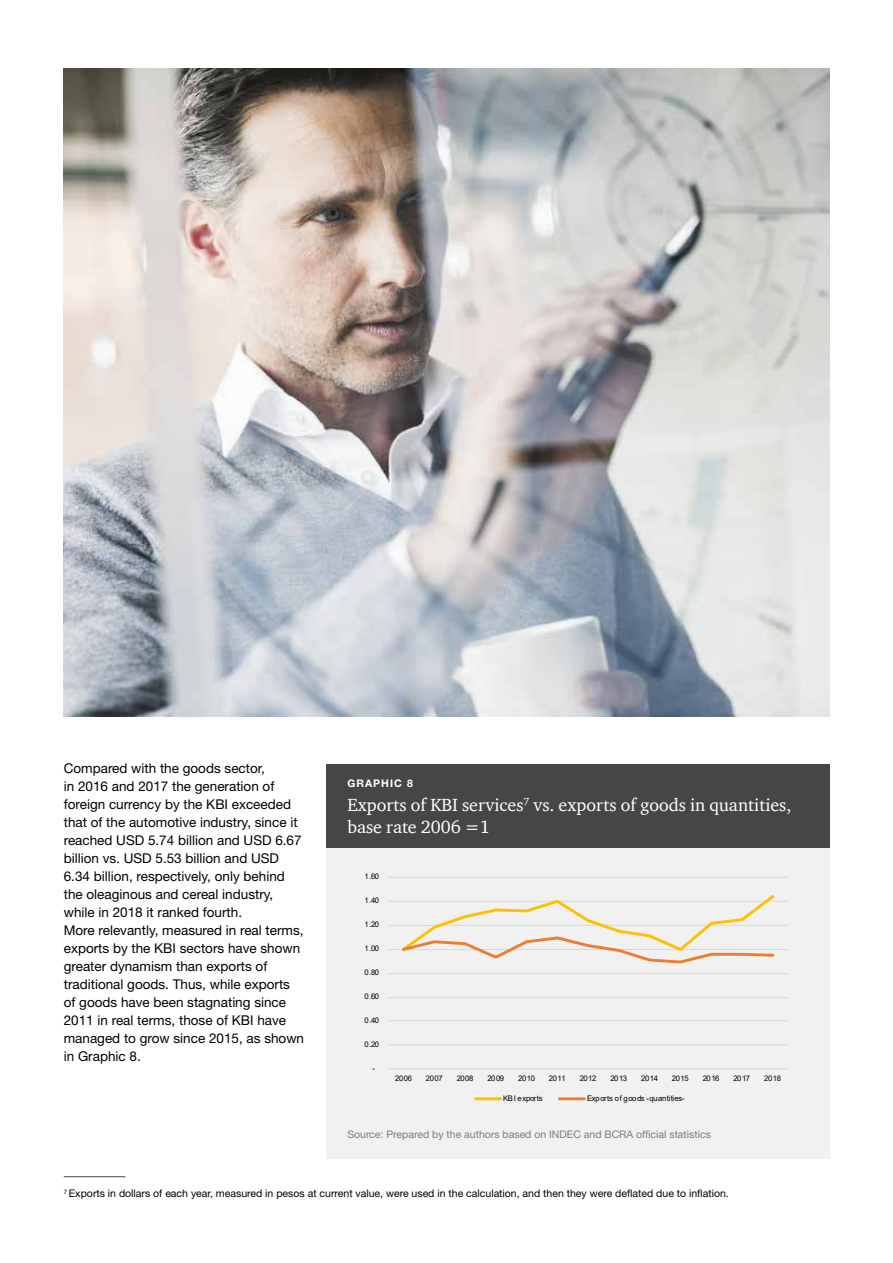
<style>
.page{position:relative;width:893px;height:1263px;background:#fff}
.page>*{position:absolute;margin:0;border:0;box-sizing:border-box;transform-origin:0 0}
.t1{font:18px/21.6px "ITC Charter Com";color:#fff}
.t2{font:13.5px/18px "Helvetica Neue LT Std";color:#000}
.t3{font:10.5px "Helvetica Neue LT Std";color:#000}
.t4{font:10.5px "Helvetica Neue LT Std";color:#7d7d7d}
.t5{font:700 10.5px "Helvetica Neue LT Std";letter-spacing:.1em;color:#fff}
.t6{font:7.65px "Arial";letter-spacing:-.055em;color:#000}
.t7{font:7.65px "Arial";letter-spacing:-.015em;color:#000}
</style>
<div class="page">
<div style="left:326px;top:764px;width:503px;height:84px;background:#464646"></div>
<div style="left:326px;top:848px;width:503px;height:311px;background:#f1f1f2"></div>
<img style="left:64px;top:69px;width:765px;height:647px">
<hr style="left:64px;top:1176px;width:61px;height:1px;background:#464646">
<hr style="left:388px;top:1044px;width:400px;height:1px;background:#d9d9d9">
<hr style="left:388px;top:1020px;width:400px;height:1px;background:#d9d9d9">
<hr style="left:388px;top:997px;width:400px;height:1px;background:#d9d9d9">
<hr style="left:388px;top:973px;width:400px;height:1px;background:#d9d9d9">
<hr style="left:388px;top:949px;width:400px;height:1px;background:#d9d9d9">
<hr style="left:388px;top:925px;width:400px;height:1px;background:#d9d9d9">
<hr style="left:388px;top:901px;width:400px;height:1px;background:#d9d9d9">
<hr style="left:388px;top:877px;width:400px;height:1px;background:#d9d9d9">
<hr style="left:388px;top:1068px;width:400px;height:1px;background:#d9d9d9">
<svg style="left:402px;top:895px;width:373px;height:69px"></svg>
<hr style="left:476px;top:1097px;width:25px;height:3px;background:#ffc000">
<hr style="left:559px;top:1097px;width:25px;height:3px;background:#ed7d31">
<p class="t2" style="left:64px;top:759px;width:242px">Compared with the goods sector,<br>in 2016 and 2017 the generation of foreign currency by the KBI exceeded that of the automotive industry, since it reached USD 5.74 billion and USD 6.67 billion vs. USD 5.53 billion and USD 6.34 billion, respectively, only behind the oleaginous and cereal industry, while in 2018 it ranked fourth.<br>More relevantly, measured in real terms, exports by the KBI sectors have shown greater dynamism than exports of traditional goods. Thus, while exports of goods have been stagnating since 2011 in real terms, those of KBI have managed to grow since 2015, as shown in Graphic 8.</p>
<p class="t5" style="left:347px;top:776px;width:67px">GRAPHIC 8</p>
<h1 class="t1" style="left:347px;top:794px;width:446px">Exports of KBI services<sup>7</sup> vs. exports of goods in quantities, base rate 2006 =1</h1>
<p class="t6" style="left:364px;top:871px;width:16px">1.60</p>
<p class="t6" style="left:364px;top:895px;width:16px">1.40</p>
<p class="t6" style="left:364px;top:919px;width:16px">1.20</p>
<p class="t6" style="left:364px;top:943px;width:16px">1.00</p>
<p class="t6" style="left:364px;top:967px;width:16px">0.80</p>
<p class="t6" style="left:364px;top:991px;width:16px">0.60</p>
<p class="t6" style="left:364px;top:1015px;width:16px">0.40</p>
<p class="t6" style="left:364px;top:1039px;width:16px">0.20</p>
<p class="t6" style="left:373px;top:1063px;width:4px">-</p>
<p class="t6" style="left:395px;top:1072px;width:18px">2006</p>
<p class="t6" style="left:426px;top:1072px;width:18px">2007</p>
<p class="t6" style="left:457px;top:1072px;width:18px">2008</p>
<p class="t6" style="left:487px;top:1072px;width:18px">2009</p>
<p class="t6" style="left:518px;top:1072px;width:18px">2010</p>
<p class="t6" style="left:549px;top:1072px;width:18px">2011</p>
<p class="t6" style="left:580px;top:1072px;width:18px">2012</p>
<p class="t6" style="left:610px;top:1072px;width:18px">2013</p>
<p class="t6" style="left:641px;top:1072px;width:18px">2014</p>
<p class="t6" style="left:672px;top:1072px;width:18px">2015</p>
<p class="t6" style="left:703px;top:1072px;width:18px">2016</p>
<p class="t6" style="left:733px;top:1072px;width:18px">2017</p>
<p class="t6" style="left:764px;top:1072px;width:18px">2018</p>
<p class="t7" style="left:503px;top:1093px;width:41px">KBI exports</p>
<p class="t7" style="left:587px;top:1093px;width:99px">Exports of goods -quantities-</p>
<p class="t4" style="left:347px;top:1128px;width:365px">Source: Prepared by the authors based on INDEC and BCRA official statistics</p>
<p class="t3" style="left:64px;top:1187px;width:666px"><sup>7</sup> Exports in dollars of each year, measured in pesos at current value, were used in the calculation, and then they were deflated due to inflation.</p>
</div>
